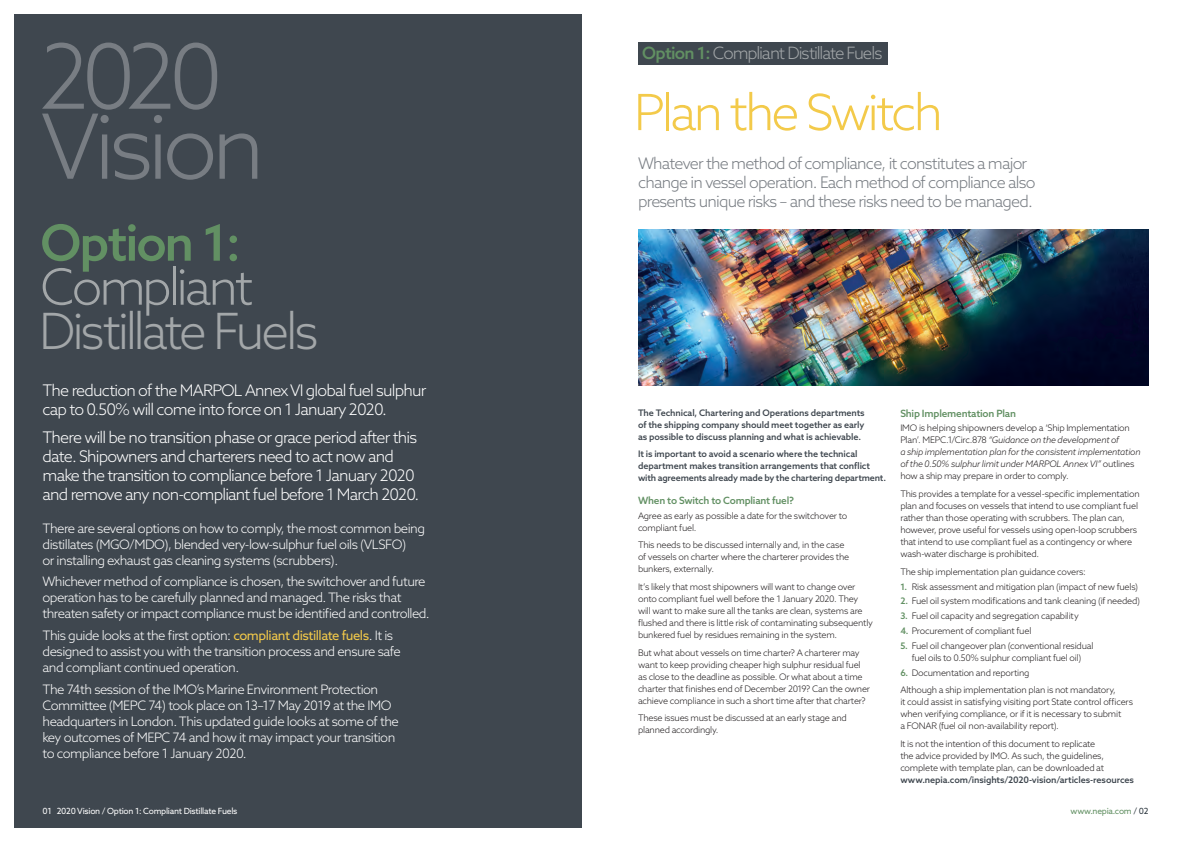
<style>
.page{position:relative;width:1191px;height:842px;background:#fff}
.page>*{position:absolute;margin:0;border:0;box-sizing:border-box;transform-origin:0 0}
.NORTH_-_Title{font:300 90px/70px "Azo Sans";letter-spacing:-.065em;color:#787d83}
.NORTH_-_Title-2{font:300 50px/44px "Azo Sans";letter-spacing:-.06em;color:#a3a7a9}
.NORTH_-_Title-3{font:300 50px "Azo Sans";letter-spacing:-.065em;color:#f3ca4a}
.NORTH_-_Title-4{font:300 17px "Azo Sans";letter-spacing:-.06em;color:#a3a7a9}
.NORTH_-_Introduction{font:300 16px/19px "Azo Sans";letter-spacing:-.05em;color:#fff}
.NORTH_-_Introduction-2{font:300 16px/19px "Azo Sans";letter-spacing:-.05em;color:#787d83}
.NORTH_-_Introduction-3{font:300 13px/16px "Azo Sans";letter-spacing:-.04em;color:#fff}
.NORTH_-_Sub_Header{font:500 10px "Azo Sans";letter-spacing:-.02em;color:#629063}
.NORTH_-_Body_2{font:300 9px/12px "Azo Sans";letter-spacing:-.025em;color:#231f20}
.NORTH_-_Introduction-4{font:500 9px/12px "Azo Sans";letter-spacing:-.01em;color:#3f474f;text-align:justify}
.NORTH_-_Points_1{font:300 9px/12px "Azo Sans";letter-spacing:-.025em;color:#231f20;text-align:center}
.NORTH_-_Body_2-2{font:italic 300 9px/12px "Azo Sans";letter-spacing:-.025em;color:#231f20}
.NORTH_-_Body_1{font:300 9px "Azo Sans";letter-spacing:-.025em;color:#231f20}
.NORTH_-_Points_2{font:300 9px "Azo Sans";letter-spacing:-.025em;color:#231f20}
.NORTH_-_Navigation{font:8.5px "Azo Sans";letter-spacing:-.03em;color:#fff}
.NORTH_-_Navigation-2{font:8.5px "Azo Sans";letter-spacing:-.03em;color:#629063}
.s1{font-weight:500;color:#629063}
.s2{font-weight:400;color:#f3ca4a}
.s3{font-style:normal}
.s4{font-weight:500;color:#3f474f}
.s5{color:#2c373f}
</style>
<div class="page">
<div style="left:14px;top:14px;width:567px;height:814px;background:#3f474f"></div>
<div style="left:638px;top:43px;width:249px;height:22px;background:#3f474f"></div>
<img style="left:638px;top:230px;width:510px;height:156px">
<p class="NORTH_-_Title" style="left:39px;top:41px;width:227px">2020<br>Vision</p>
<p class="NORTH_-_Title-4" style="left:642px;top:42px;width:242px"><span class="s1">Option 1:</span> Compliant Distillate Fuels</p>
<p class="NORTH_-_Title-3" style="left:634px;top:80px;width:311px">Plan the Switch</p>
<p class="NORTH_-_Introduction-2" style="left:638px;top:154px;width:399px">Whatever the method of compliance, it constitutes a major change in vessel operation. Each method of compliance also presents unique risks – and these risks need to be managed.</p>
<p class="NORTH_-_Title-2" style="left:39px;top:220px;width:281px"><span class="s1">Option 1:<br></span>Compliant<br>Distillate Fuels</p>
<p class="NORTH_-_Introduction" style="left:43px;top:381px;width:385px">The reduction of the MARPOL Annex VI global fuel sulphur cap to 0.50% will come into force on 1 January 2020.</p>
<p class="NORTH_-_Introduction" style="left:43px;top:427px;width:378px">There will be no transition phase or grace period after this date. Shipowners and charterers need to act now and make the transition to compliance before 1 January 2020 and remove any non-compliant fuel before 1 March 2020.</p>
<p class="NORTH_-_Introduction-3" style="left:43px;top:520px;width:384px">There are several options on how to comply, the most common being distillates (MGO/MDO), blended very-low-sulphur fuel oils (VLSFO)<br>or installing exhaust gas cleaning systems (scrubbers).</p>
<p class="NORTH_-_Introduction-3" style="left:43px;top:573px;width:389px">Whichever method of compliance is chosen, the switchover and future operation has to be carefully planned and managed. The risks that threaten safety or impact compliance must be identified and controlled.</p>
<p class="NORTH_-_Introduction-3" style="left:43px;top:627px;width:360px">This guide looks at the first option: <span class="s2">compliant distillate fuels</span>. It is designed to assist you with the transition process and ensure safe and compliant continued operation.</p>
<p class="NORTH_-_Introduction-3" style="left:43px;top:681px;width:358px">The 74th session of the IMO’s Marine Environment Protection Committee (MEPC 74) took place on 13–17 May 2019 at the IMO headquarters in London. This updated guide looks at some of the key outcomes of MEPC 74 and how it may impact your transition to compliance before 1 January 2020.</p>
<p class="NORTH_-_Navigation" style="left:43px;top:806px;width:196px">01 2020 Vision / Option 1: Compliant Distillate Fuels</p>
<p class="NORTH_-_Introduction-4" style="left:638px;top:406px;width:228px">The Technical, Chartering and Operations departments of the shipping company should meet together as early as possible to discuss planning and what is achievable.</p>
<p class="NORTH_-_Introduction-4" style="left:638px;top:448px;width:250px;text-align:left">It is important to avoid a scenario where the technical department makes transition arrangements that conflict with agreements already made by the chartering department.</p>
<p class="NORTH_-_Sub_Header" style="left:638px;top:494px;width:157px">When to Switch to Compliant fuel?</p>
<p class="NORTH_-_Body_2" style="left:638px;top:509px;width:211px">Agree as early as possible a date for the switchover to compliant fuel.</p>
<p class="NORTH_-_Body_2" style="left:638px;top:539px;width:213px">This needs to be discussed internally and, in the case of vessels on charter where the charterer provides the bunkers, externally.</p>
<p class="NORTH_-_Body_2" style="left:638px;top:581px;width:236px">It’s likely that most shipowners will want to change over onto compliant fuel well before the 1 January 2020. They will want to make sure all the tanks are clean, systems are flushed and there is little risk of contaminating subsequently bunkered fuel by residues remaining in the system.</p>
<p class="NORTH_-_Body_2" style="left:638px;top:646px;width:233px">But what about vessels on time charter? A charterer may want to keep providing cheaper high sulphur residual fuel as close to the deadline as possible. Or what about a time charter that finishes end of December 2019? Can the owner achieve compliance in such a short time after that charter?</p>
<p class="NORTH_-_Body_2" style="left:638px;top:712px;width:210px">These issues must be discussed at an early stage and planned accordingly.</p>
<p class="NORTH_-_Sub_Header" style="left:900px;top:406px;width:117px">Ship Implementation Plan</p>
<p class="NORTH_-_Body_2-2" style="left:900px;top:422px;width:242px"><span class="s3">IMO is helping shipowners develop a ‘Ship Implementation Plan’. MEPC.1/Circ.878</span> “Guidance on the development of<br>a ship implementation plan for the consistent implementation of the 0.50% sulphur limit under MARPOL Annex VI” <span class="s3">outlines how a ship may prepare in order to comply.</span></p>
<p class="NORTH_-_Body_2" style="left:900px;top:488px;width:241px">This provides a template for a vessel-specific implementation plan and focuses on vessels that intend to use compliant fuel rather than those operating with scrubbers. The plan can, however, prove useful for vessels using open-loop scrubbers that intend to use compliant fuel as a contingency or where wash-water discharge is prohibited.</p>
<p class="NORTH_-_Body_1" style="left:900px;top:566px;width:187px">The ship implementation plan guidance covers:</p>
<p class="NORTH_-_Points_1" style="left:900px;top:580px;width:239px"><span class="s1">1.</span> Risk assessment and mitigation plan (impact of new fuels)</p>
<p class="NORTH_-_Points_1" style="left:900px;top:595px;width:241px"><span class="s1">2.</span> Fuel oil system modifications and tank cleaning (if needed)</p>
<p class="NORTH_-_Points_1" style="left:900px;top:610px;width:180px"><span class="s1">3.</span> Fuel oil capacity and segregation capability</p>
<p class="NORTH_-_Points_1" style="left:900px;top:625px;width:133px"><span class="s1">4.</span> Procurement of compliant fuel</p>
<p class="NORTH_-_Points_1" style="left:900px;top:640px;width:195px"><span class="s1">5.</span> Fuel oil changeover plan (conventional residual fuel oils to 0.50% sulphur compliant fuel oil)</p>
<p class="NORTH_-_Points_2" style="left:900px;top:667px;width:131px"><span class="s1">6.</span> Documentation and reporting</p>
<p class="NORTH_-_Body_2" style="left:900px;top:684px;width:234px">Although a ship implementation plan is not mandatory,<br>it could assist in satisfying visiting port State control officers when verifying compliance, or if it is necessary to submit<br>a FONAR (fuel oil non-availability report).</p>
<p class="NORTH_-_Body_2" style="left:900px;top:738px;width:235px">It is not the intention of this document to replicate<br>the advice provided by IMO. As such, the guidelines, complete with template plan, can be downloaded at <span class="s4">www.nepia.com/insights/2020-vision/articles-resources</span></p>
<p class="NORTH_-_Navigation-2" style="left:1070px;top:806px;width:79px">www.nepia.com <span class="s5">/ 02</span></p>
</div>
